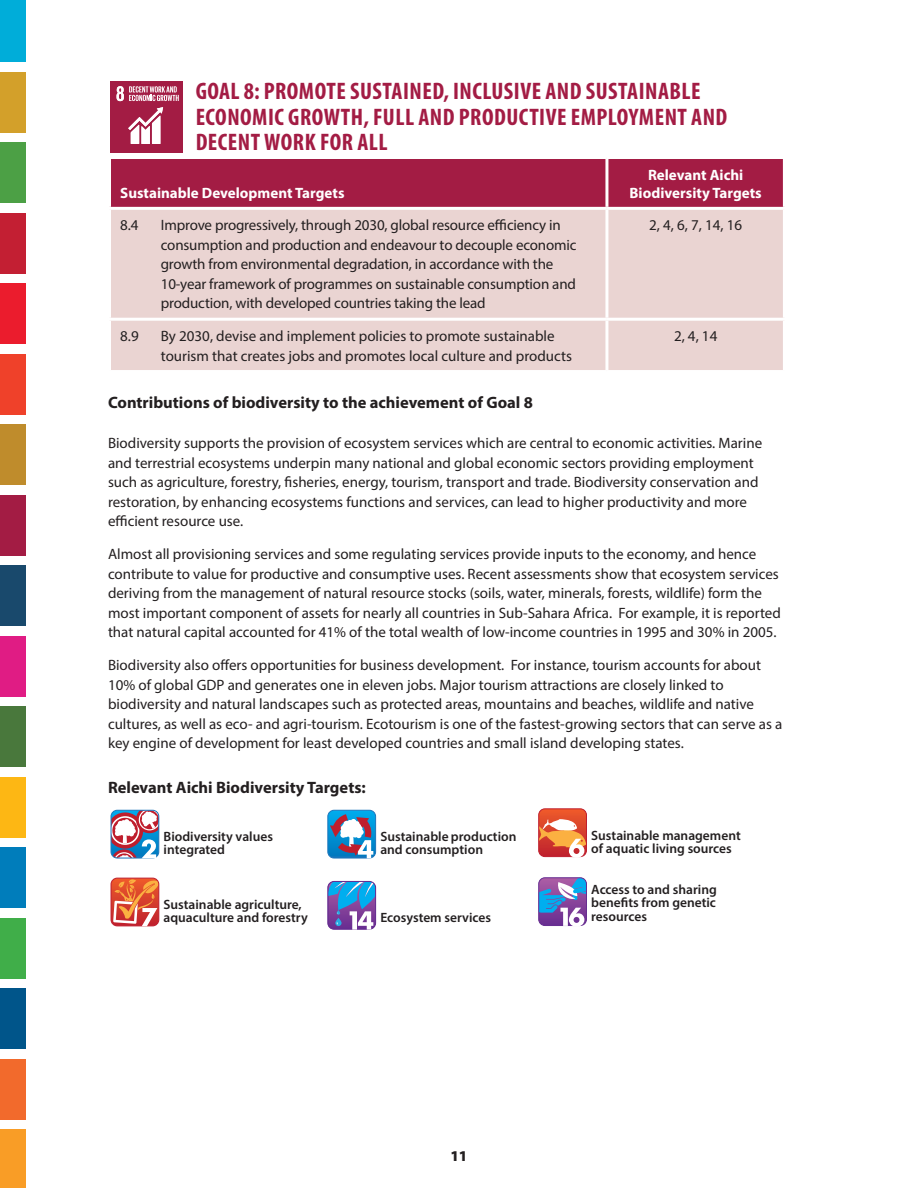
<style>
.page{position:relative;width:918px;height:1188px;background:#fff}
.page>*{position:absolute;margin:0;border:0;box-sizing:border-box;transform-origin:0 0}
.t1{font:700 condensed 24px/25.5px "Myriad Pro";letter-spacing:.02em;color:#a31c44}
.Body_Text{font:700 16.5px "Myriad Pro";color:#231f20}
.Table_Text{font:15px/19.5px "Myriad Pro";color:#231f20}
.Body_Text-2{font:15px/19.5px "Myriad Pro";letter-spacing:-.01em;color:#231f20}
.Body_Text-3{font:700 15px/18px "Myriad Pro";color:#fff;text-align:center}
.t2{font:900 15px "Myriad Pro";color:#231f20}
.Table_Text-2{font:600 13.5px/13.5px "Myriad Pro";color:#231f20}
</style>
<div class="page">
<div style="left:0;top:72px;width:26px;height:61px;background:#d3a02a"></div>
<div style="left:0;top:284px;width:26px;height:60px;background:#eb1c2d"></div>
<div style="left:0;top:213px;width:26px;height:60px;background:#c31f33"></div>
<div style="left:0;top:354px;width:26px;height:60px;background:#ef412a"></div>
<div style="left:0;top:143px;width:26px;height:60px;background:#4ca045"></div>
<div style="left:0;top:0;width:26px;height:62px;background:#00add9"></div>
<div style="left:0;top:777px;width:26px;height:60px;background:#fdb714"></div>
<div style="left:0;top:495px;width:26px;height:60px;background:#a31c44"></div>
<div style="left:0;top:1059px;width:26px;height:60px;background:#f26a2c"></div>
<div style="left:0;top:636px;width:26px;height:60px;background:#e01c84"></div>
<div style="left:0;top:1130px;width:26px;height:58px;background:#f99d26"></div>
<div style="left:0;top:425px;width:26px;height:60px;background:#bf8c2c"></div>
<div style="left:0;top:707px;width:26px;height:60px;background:#49783c"></div>
<div style="left:0;top:848px;width:26px;height:60px;background:#007dbb"></div>
<div style="left:0;top:918px;width:26px;height:60px;background:#40ae49"></div>
<div style="left:0;top:989px;width:26px;height:60px;background:#00558a"></div>
<div style="left:0;top:566px;width:26px;height:60px;background:#19496c"></div>
<div style="left:111px;top:159px;width:672px;height:48px;background:#a31c44"></div>
<div style="left:111px;top:210px;width:672px;height:160px;background:#ead4d2"></div>
<hr style="left:605px;top:159px;width:3px;height:48px;background:#fff">
<hr style="left:605px;top:210px;width:3px;height:108px;background:#fff">
<hr style="left:108px;top:318px;width:499px;height:3px;background:#fff">
<hr style="left:607px;top:318px;width:179px;height:3px;background:#fff">
<hr style="left:605px;top:321px;width:3px;height:49px;background:#fff">
<div style="left:110px;top:81px;width:72px;height:71px;background:#a31c44"></div>
<svg style="left:128px;top:107px;width:35px;height:37px"></svg>
<svg style="left:117px;top:86px;width:62px;height:15px"></svg>
<svg style="left:111px;top:810px;width:48px;height:48px"></svg>
<svg style="left:328px;top:809px;width:48px;height:49px"></svg>
<svg style="left:111px;top:878px;width:48px;height:48px;background:#e26f4f"></svg>
<div style="left:538px;top:877px;width:49px;height:49px;border:1px solid #662d91;border-radius:6px"></div>
<svg style="left:539px;top:878px;width:47px;height:48px;background:#7d82c2"></svg>
<div style="left:538px;top:808px;width:49px;height:49px;border:1px solid #bf1e2d;border-radius:6px"></div>
<svg style="left:539px;top:809px;width:47px;height:49px"></svg>
<svg style="left:328px;top:881px;width:48px;height:49px;background:#6282c6"></svg>
<p class="t1" style="left:196px;top:78px;width:533px">GOAL 8: PROMOTE SUSTAINED, INCLUSIVE AND SUSTAINABLE<br>ECONOMIC GROWTH, FULL AND PRODUCTIVE EMPLOYMENT AND<br>DECENT WORK FOR ALL</p>
<p class="Body_Text-3" style="left:120px;top:183px;width:226px">Sustainable Development Targets</p>
<p class="Body_Text-3" style="left:630px;top:165px;width:134px">Relevant Aichi<br>Biodiversity Targets</p>
<p class="Body_Text-2" style="left:120px;top:215px;width:20px">8.4</p>
<p class="Body_Text-2" style="left:161px;top:215px;width:417px">Improve progressively, through 2030, global resource efficiency in consumption and production and endeavour to decouple economic growth from environmental degradation, in accordance with the 10-year framework of programmes on sustainable consumption and production, with developed countries taking the lead</p>
<p class="Body_Text-2" style="left:649px;top:215px;width:94px">2, 4, 6, 7, 14, 16</p>
<p class="Body_Text-2" style="left:120px;top:326px;width:20px">8.9</p>
<p class="Body_Text-2" style="left:161px;top:326px;width:413px">By 2030, devise and implement policies to promote sustainable tourism that creates jobs and promotes local culture and products</p>
<p class="Body_Text-2" style="left:674px;top:326px;width:45px">2, 4, 14</p>
<p class="Body_Text" style="left:108px;top:392px;width:426px">Contributions of biodiversity to the achievement of Goal 8</p>
<p class="Table_Text" style="left:108px;top:433px;width:656px">Biodiversity supports the provision of ecosystem services which are central to economic activities. Marine and terrestrial ecosystems underpin many national and global economic sectors providing employment such as agriculture, forestry, fisheries, energy, tourism, transport and trade. Biodiversity conservation and restoration, by enhancing ecosystems functions and services, can lead to higher productivity and more efficient resource use.</p>
<p class="Table_Text" style="left:108px;top:544px;width:674px">Almost all provisioning services and some regulating services provide inputs to the economy, and hence contribute to value for productive and consumptive uses. Recent assessments show that ecosystem services deriving from the management of natural resource stocks (soils, water, minerals, forests, wildlife) form the most important component of assets for nearly all countries in Sub-Sahara Africa. For example, it is reported that natural capital accounted for 41% of the total wealth of low-income countries in 1995 and 30% in 2005.</p>
<p class="Table_Text" style="left:108px;top:655px;width:676px">Biodiversity also offers opportunities for business development. For instance, tourism accounts for about 10% of global GDP and generates one in eleven jobs. Major tourism attractions are closely linked to biodiversity and natural landscapes such as protected areas, mountains and beaches, wildlife and native cultures, as well as eco- and agri-tourism. Ecotourism is one of the fastest-growing sectors that can serve as a key engine of development for least developed countries and small island developing states.</p>
<p class="Body_Text" style="left:108px;top:777px;width:259px">Relevant Aichi Biodiversity Targets:</p>
<p class="Table_Text-2" style="left:164px;top:829px;width:111px">Biodiversity values integrated</p>
<p class="Table_Text-2" style="left:380px;top:829px;width:138px">Sustainable production and consumption</p>
<p class="Table_Text-2" style="left:591px;top:828px;width:151px">Sustainable management of aquatic living sources</p>
<p class="Table_Text-2" style="left:164px;top:897px;width:146px">Sustainable agriculture, aquaculture and forestry</p>
<p class="Table_Text-2" style="left:380px;top:910px;width:112px">Ecosystem services</p>
<p class="t2" style="left:450px;top:1147px;width:19px">11</p>
<p class="Table_Text-2" style="left:591px;top:882px;width:127px;text-align:justify">Access to and sharing benefits from genetic resources</p>
</div>
